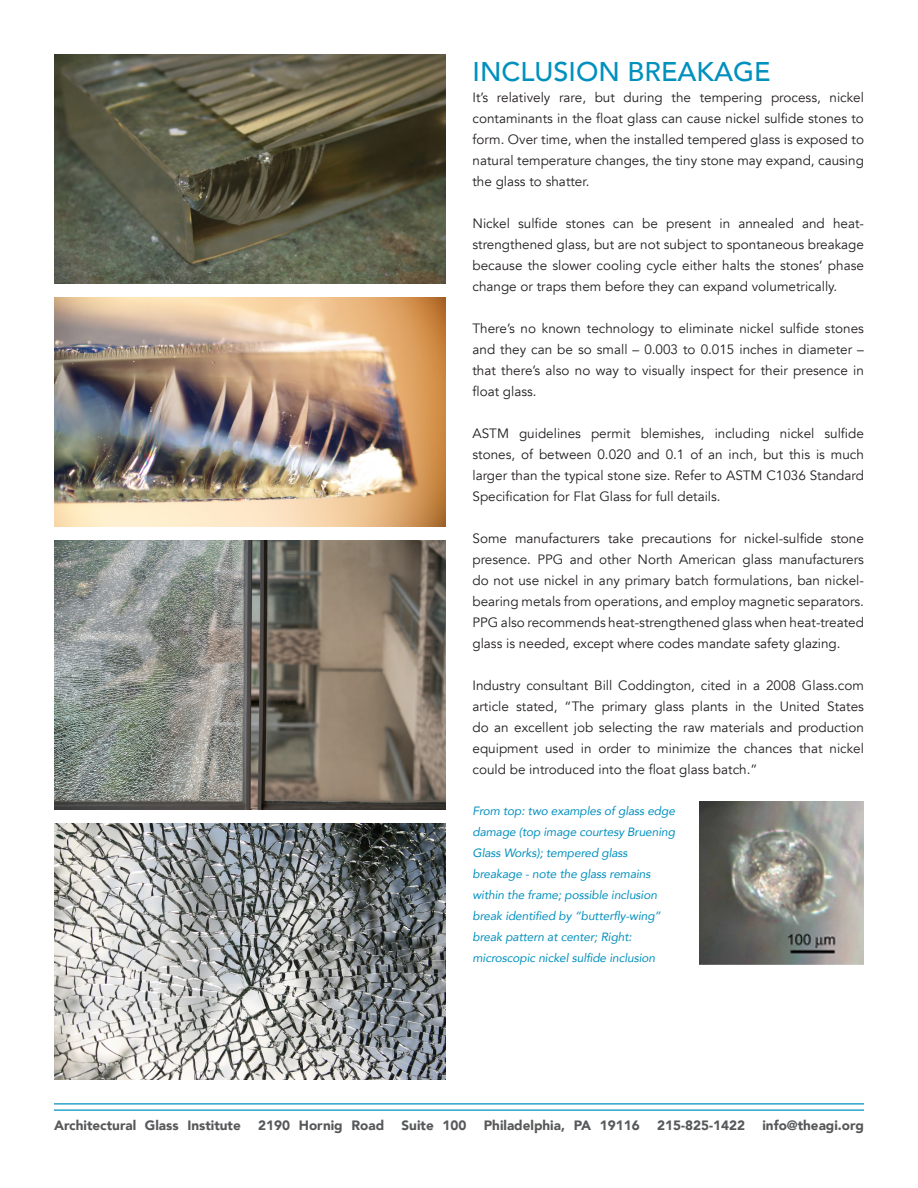
<style>
.page{position:relative;width:918px;height:1188px;background:#fff}
.page>*{position:absolute;margin:0;border:0;box-sizing:border-box;transform-origin:0 0}
.t1{font:500 27px "Avenir";color:#0090be}
.t2{font:13.5px/21px "Avenir";color:#231f20;text-align:justify}
.t3{font:900 13.5px "Avenir";color:#57585a}
.t4{font:italic 12px/21px "Avenir";letter-spacing:-.01em;color:#0090be}
</style>
<div class="page">
<hr style="left:54px;top:1103px;width:810px;height:2px;background:#0090be">
<hr style="left:54px;top:1109px;width:810px;height:2px;background:#0090be">
<img style="left:54px;top:540px;width:392px;height:269px">
<img style="left:54px;top:54px;width:392px;height:230px">
<img style="left:54px;top:824px;width:392px;height:256px">
<img style="left:54px;top:297px;width:392px;height:229px">
<img style="left:700px;top:801px;width:164px;height:163px">
<p class="t1" style="left:472px;top:48px;width:300px">INCLUSION BREAKAGE</p>
<p class="t2" style="left:472px;top:87px;width:393px">It’s relatively rare, but during the tempering process, nickel contaminants in the float glass can cause nickel sulfide stones to form. Over time, when the installed tempered glass is exposed to natural temperature changes, the tiny stone may expand, causing the glass to shatter.</p>
<p class="t2" style="left:472px;top:213px;width:393px">Nickel sulfide stones can be present in annealed and heat&shy;strengthened glass, but are not subject to spontaneous breakage because the slower cooling cycle either halts the stones’ phase change or traps them before they can expand volumetrically.</p>
<p class="t2" style="left:472px;top:318px;width:393px">There’s no known technology to eliminate nickel sulfide stones and they can be so small – 0.003 to 0.015 inches in diameter – that there’s also no way to visually inspect for their presence in float glass.</p>
<p class="t2" style="left:472px;top:423px;width:393px">ASTM guidelines permit blemishes, including nickel sulfide stones, of between 0.020 and 0.1 of an inch, but this is much larger than the typical stone size. Refer to ASTM C1036 Standard Specification for Flat Glass for full details.</p>
<p class="t2" style="left:472px;top:528px;width:393px">Some manufacturers take precautions for nickel-sulfide stone presence. PPG and other North American glass manufacturers do not use nickel in any primary batch formulations, ban nickel&shy;bearing metals from operations, and employ magnetic separators.<br>PPG also recommends heat-strengthened glass when heat-treated glass is needed, except where codes mandate safety glazing.</p>
<p class="t2" style="left:472px;top:675px;width:393px">Industry consultant Bill Coddington, cited in a 2008 Glass.com article stated, “The primary glass plants in the United States do an excellent job selecting the raw materials and production equipment used in order to minimize the chances that nickel could be introduced into the float glass batch.”</p>
<p class="t4" style="left:472px;top:801px;width:204px">From top: two examples of glass edge damage (top image courtesy Bruening Glass Works); tempered glass breakage - note the glass remains within the frame; possible inclusion break identified by “butterfly-wing” break pattern at center; Right: microscopic nickel sulfide inclusion</p>
<p class="t3" style="left:54px;top:1114px;width:188px">Architectural Glass Institute</p>
<p class="t3" style="left:258px;top:1114px;width:128px">2190 Hornig Road</p>
<p class="t3" style="left:402px;top:1114px;width:66px">Suite 100</p>
<p class="t3" style="left:484px;top:1114px;width:158px">Philadelphia, PA 19116</p>
<p class="t3" style="left:657px;top:1114px;width:89px">215-825-1422</p>
<p class="t3" style="left:762px;top:1114px;width:103px">info@theagi.org</p>
</div>
